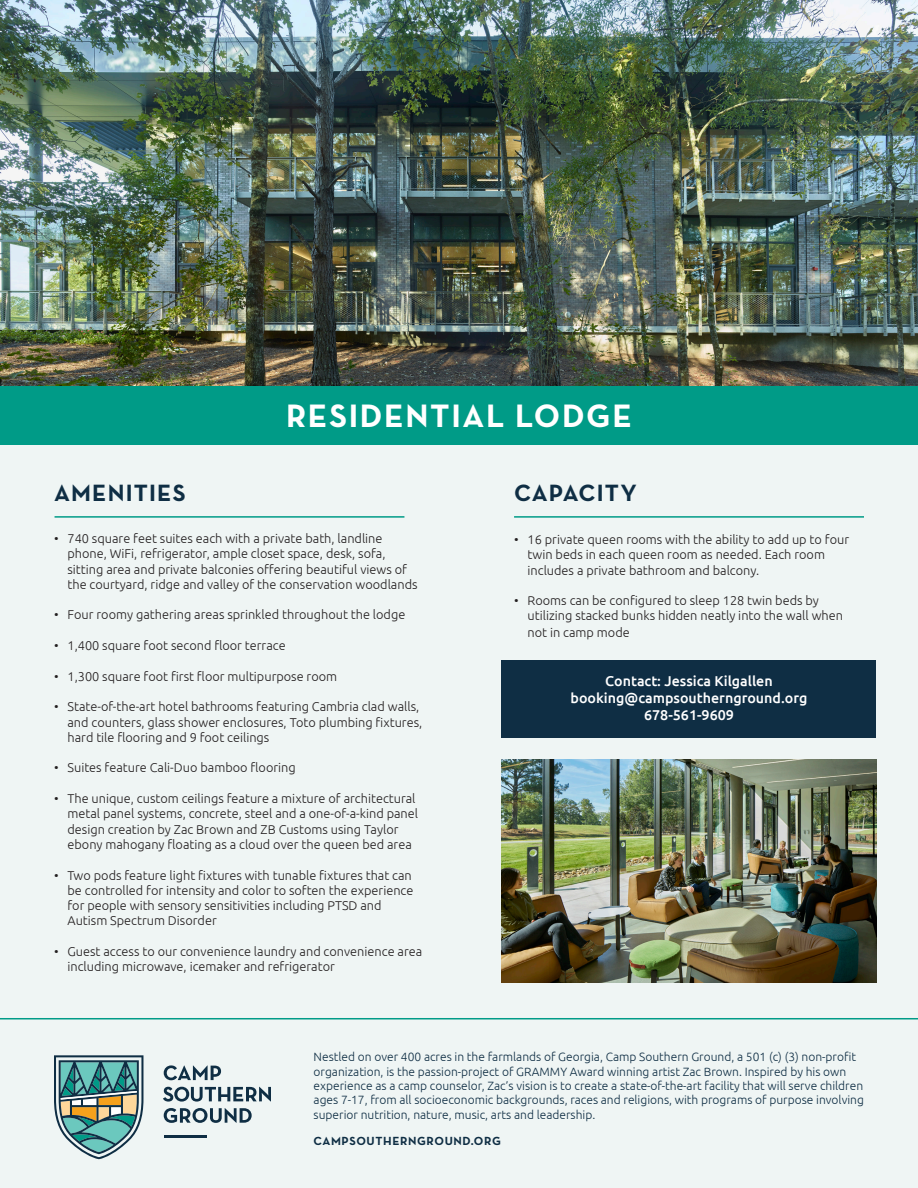
<style>
.page{position:relative;width:918px;height:1188px;background:#eff5f4}
.page>*{position:absolute;margin:0;border:0;box-sizing:border-box;transform-origin:0 0}
.t1{font:700 33px "Neutraface Text";letter-spacing:.05em;color:#fff}
.t2{font:700 24px "Neutraface Text";letter-spacing:.05em;color:#0f2e44}
.t3{font:500 14.25px/17.1px "Ubuntu";color:#fff;text-align:center}
.t4{font:300 12.75px/15.3px "Ubuntu";color:#231f20}
.t5{font:300 12px/14.4px "Ubuntu";color:#0f2e44}
.t6{font:700 12px "Neutraface Text";letter-spacing:.05em;color:#0f2e44}
</style>
<div class="page">
<img style="left:0;top:0;width:918px;height:386px">
<hr style="left:0;top:1018px;width:918px;height:1px;background:#009b87">
<hr style="left:55px;top:516px;width:349px;height:2px;background:#009b87">
<hr style="left:514px;top:516px;width:350px;height:2px;background:#009b87">
<div style="left:501px;top:660px;width:375px;height:78px;background:#0f2e44"></div>
<svg style="left:54px;top:1055px;width:89px;height:104px"></svg>
<svg style="left:164px;top:1065px;width:57px;height:15px"></svg>
<svg style="left:163px;top:1087px;width:108px;height:15px"></svg>
<svg style="left:164px;top:1108px;width:88px;height:15px"></svg>
<hr style="left:164px;top:1136px;width:42px;height:2px;background:#0f2e44">
<div style="left:0;top:386px;width:918px;height:59px;background:#009b87"></div>
<img style="left:501px;top:759px;width:375px;height:223px">
<p class="t1" style="left:286px;top:395px;width:347px">RESIDENTIAL LODGE</p>
<p class="t2" style="left:54px;top:477px;width:133px">AMENITIES</p>
<p class="t2" style="left:514px;top:477px;width:124px">CAPACITY</p>
<p class="t4" style="left:528px;top:531px;width:323px;text-indent:-14px">• 16 private queen rooms with the ability to add up to four twin beds in each queen room as needed. Each room includes a private bathroom and balcony.</p>
<p class="t4" style="left:528px;top:592px;width:317px;line-height:15.8px;text-indent:-14px">• Rooms can be configured to sleep 128 twin beds by utilizing stacked bunks hidden neatly into the wall when not in camp mode</p>
<p class="t3" style="left:571px;top:672px;width:238px">Contact: Jessica Kilgallen booking@campsouthernground.org<br>678-561-9609</p>
<p class="t4" style="left:68px;top:530px;width:352px;text-indent:-14px">• 740 square feet suites each with a private bath, landline phone, WiFi, refrigerator, ample closet space, desk, sofa, sitting area and private balconies offering beautiful views of the courtyard, ridge and valley of the conservation woodlands</p>
<p class="t4" style="left:54px;top:607px;width:353px">• Four roomy gathering areas sprinkled throughout the lodge</p>
<p class="t4" style="left:54px;top:638px;width:233px">• 1,400 square foot second floor terrace</p>
<p class="t4" style="left:54px;top:668px;width:285px">• 1,300 square foot first floor multipurpose room</p>
<p class="t4" style="left:68px;top:699px;width:356px;text-indent:-14px">• State-of-the-art hotel bathrooms featuring Cambria clad walls, and counters, glass shower enclosures, Toto plumbing fixtures, hard tile flooring and 9 foot ceilings</p>
<p class="t4" style="left:54px;top:760px;width:243px">• Suites feature Cali-Duo bamboo flooring</p>
<p class="t4" style="left:68px;top:791px;width:352px;text-indent:-14px">• The unique, custom ceilings feature a mixture of architectural metal panel systems, concrete, steel and a one-of-a-kind panel design creation by Zac Brown and ZB Customs using Taylor ebony mahogany floating as a cloud over the queen bed area</p>
<p class="t4" style="left:68px;top:867px;width:347px;text-indent:-14px">• Two pods feature light fixtures with tunable fixtures that can be controlled for intensity and color to soften the experience for people with sensory sensitivities including PTSD and Autism Spectrum Disorder</p>
<p class="t4" style="left:68px;top:944px;width:356px;text-indent:-14px">• Guest access to our convenience laundry and convenience area including microwave, icemaker and refrigerator</p>
<p class="t5" style="left:314px;top:1049px;width:552px">Nestled on over 400 acres in the farmlands of Georgia, Camp Southern Ground, a 501 (c) (3) non-profit organization, is the passion-project of GRAMMY Award winning artist Zac Brown. Inspired by his own experience as a camp counselor, Zac’s vision is to create a state-of-the-art facility that will serve children ages 7-17, from all socioeconomic backgrounds, races and religions, with programs of purpose involving superior nutrition, nature, music, arts and leadership.</p>
<p class="t6" style="left:314px;top:1133px;width:189px">CAMPSOUTHERNGROUND.ORG</p>
</div>
